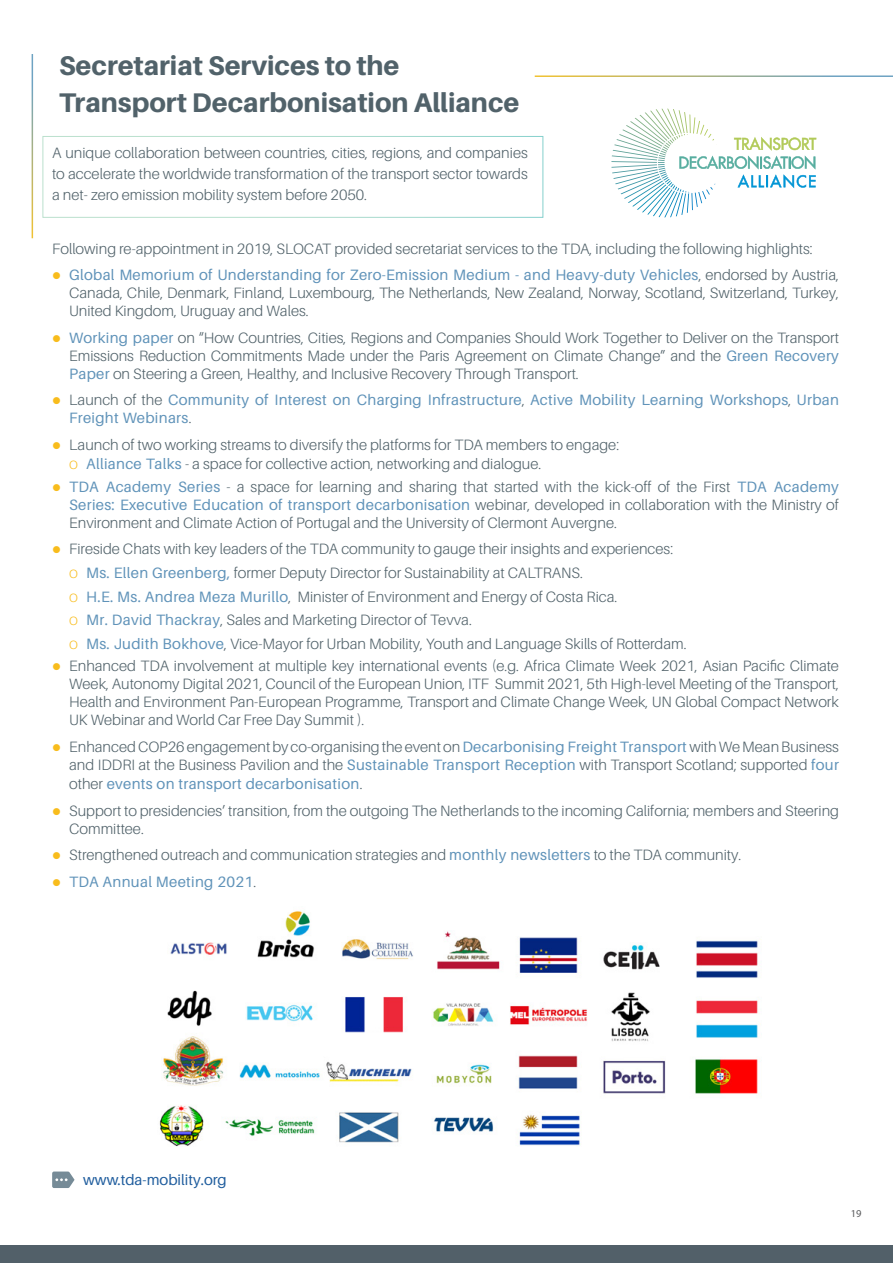
<style>
.page{position:relative;width:893px;height:1263px;background:#fff}
.page>*{position:absolute;margin:0;border:0;box-sizing:border-box;transform-origin:0 0}
.t1{font:800 27px/37.5px "Aileron";color:#51626a}
.t2{font:300 15px/18px "Aileron";color:#51626a;text-align:justify}
.t3{font:15px/18px "Aileron";letter-spacing:.02em;color:#6093b9}
.t4{font:15px "Aileron";color:#215e9e}
.t5{font:10.5px "Myriad Pro";color:#58595b}
.s1{color:#f8bc1c}
.s2{font-weight:400;color:#6093b9}
.s3{font-weight:300;color:#51626a}
.s4{font-size:12px;color:#f8bc1c}
</style>
<div class="page">
<div style="left:43px;top:136px;width:500px;height:82px;border:1px solid #fff"></div>
<svg style="left:611px;top:108px;width:205px;height:110px"></svg>
<img style="left:159px;top:911px;width:599px;height:236px">
<svg style="left:52px;top:1171px;width:23px;height:17px"></svg>
<div style="left:0;top:1246px;width:893px;height:17px;background:#526069"></div>
<h1 class="t1" style="left:59px;top:47px;width:462px">Secretariat Services to the<br>Transport Decarbonisation Alliance</h1>
<p class="t2" style="left:52px;top:143px;width:477px;line-height:21px">A unique collaboration between countries, cities, regions, and companies to accelerate the worldwide transformation of the transport sector towards a net- zero emission mobility system before 2050.</p>
<p class="t2" style="left:52px;top:240px;width:762px">Following re-appointment in 2019, SLOCAT provided secretariat services to the TDA, including the following highlights:</p>
<p class="t2" style="left:69px;top:266px;width:771px;text-indent:-17px"><span class="s1">●</span> <span class="s2">Global Memorium of Understanding for Zero-Emission Medium - and Heavy-duty Vehicles</span>, endorsed by Austria, Canada, Chile, Denmark, Finland, Luxembourg, The Netherlands, New Zealand, Norway, Scotland, Switzerland, Turkey, United Kingdom, Uruguay and Wales.</p>
<p class="t2" style="left:69px;top:329px;width:771px;text-indent:-17px"><span class="s1">●</span> <span class="s2">Working paper</span> on “How Countries, Cities, Regions and Companies Should Work Together to Deliver on the Transport Emissions Reduction Commitments Made under the Paris Agreement on Climate Change” and the <span class="s2">Green Recovery Paper</span> on Steering a Green, Healthy, and Inclusive Recovery Through Transport.</p>
<p class="t3" style="left:69px;top:391px;width:771px;text-indent:-17px"><span class="s1">●</span> <span class="s3">Launch of the</span> Community of Interest on Charging Infrastructure<span class="s3">,</span> Active Mobility Learning Workshops<span class="s3">,</span> Urban<br>Freight Webinars<span class="s3">.</span></p>
<p class="t2" style="left:69px;top:435px;width:552px;line-height:19.5px;text-indent:-17px"><span class="s1">●</span> Launch of two working streams to diversify the platforms for TDA members to engage:<br><span class="s4">O</span> <span class="s2">Alliance Talks</span> - a space for collective action, networking and dialogue.</p>
<p class="t2" style="left:69px;top:478px;width:771px;text-indent:-17px"><span class="s1">●</span> <span class="s2">TDA Academy Series</span> - a space for learning and sharing that started with the kick-off of the First <span class="s2">TDA Academy Series: Executive Education of transport decarbonisation</span> webinar, developed in collaboration with the Ministry of Environment and Climate Action of Portugal and the University of Clermont Auvergne.</p>
<p class="t2" style="left:69px;top:537px;width:619px;line-height:23.7px;text-align:left;text-indent:-17px"><span class="s1">●</span> Fireside Chats with key leaders of the TDA community to gauge their insights and experiences:<br><span class="s4">O</span> <span class="s2">Ms. Ellen Greenberg,</span> former Deputy Director for Sustainability at CALTRANS.<br><span class="s4">O</span> <span class="s2">H.E. Ms. Andrea Meza Murillo</span>, Minister of Environment and Energy of Costa Rica.<br><span class="s4">O</span> <span class="s2">Mr. David Thackray</span>, Sales and Marketing Director of Tevva.<br><span class="s4">O</span> <span class="s2">Ms. Judith Bokhove</span>, Vice-Mayor for Urban Mobility, Youth and Language Skills of Rotterdam.</p>
<p class="t2" style="left:69px;top:657px;width:771px;text-indent:-17px"><span class="s1">●</span> Enhanced TDA involvement at multiple key international events (e.g. Africa Climate Week 2021, Asian Pacific Climate Week, Autonomy Digital 2021, Council of the European Union, ITF Summit 2021, 5th High-level Meeting of the Transport, Health and Environment Pan-European Programme, Transport and Climate Change Week, UN Global Compact Network UK Webinar and World Car Free Day Summit ).</p>
<p class="t2" style="left:52px;top:738px;width:788px;text-align:right"><span class="s1">●</span> Enhanced COP26 engagement by co-organising the event on <span class="s2">Decarbonising Freight Transport</span> with We Mean Business and IDDRI at the Business Pavilion and the <span class="s2">Sustainable Transport Reception</span> with Transport Scotland; supported <span class="s2">four</span></p>
<p class="t3" style="left:69px;top:775px;width:295px"><span class="s3">other</span> events on transport decarbonisation<span class="s3">.</span></p>
<p class="t2" style="left:69px;top:802px;width:771px;text-indent:-17px"><span class="s1">●</span> Support to presidencies’ transition, from the outgoing The Netherlands to the incoming California; members and Steering<br>Committee.</p>
<p class="t2" style="left:52px;top:846px;width:691px"><span class="s1">●</span> Strengthened outreach and communication strategies and <span class="s2">monthly newsletters</span> to the TDA community.</p>
<p class="t3" style="left:52px;top:873px;width:206px"><span class="s1">●</span> TDA Annual Meeting 2021<span class="s3">.</span></p>
<p class="t4" style="left:83px;top:1171px;width:145px">www.tda-mobility.org</p>
<p class="t5" style="left:851px;top:1207px;width:12px">19</p>
</div>
